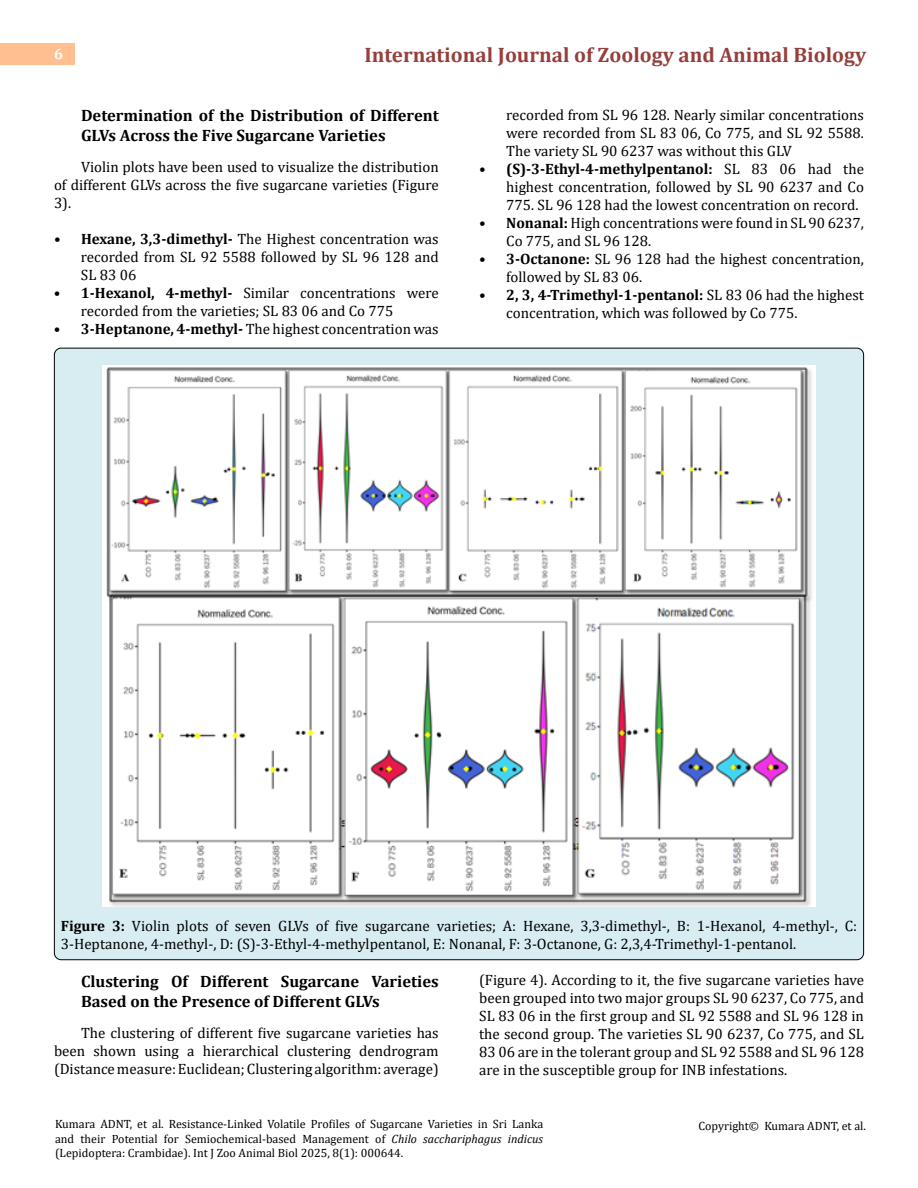
<style>
.page{position:relative;width:918px;height:1188px;background:#fff}
.page>*{position:absolute;margin:0;border:0;box-sizing:border-box;transform-origin:0 0}
.t1{font:700 21px "Cambria";color:#953f3c}
.t2{font:700 16.5px/19.8px "Cambria";color:#000}
.t3{font:15px/18px "Cambria";color:#000;text-align:justify}
.t4{font:700 15px "Cambria";color:#fff}
.t5{font:12px/14.4px "Cambria";color:#000;text-align:justify}
.s1{font-weight:700}
.s2{font-style:italic}
</style>
<div class="page">
<div style="left:0;top:43px;width:75px;height:21px;background:#ffbf91"></div>
<div style="left:54px;top:348px;width:810px;height:612px;background:#d8edf2;border-radius:7px"></div>
<img style="left:102px;top:365px;width:714px;height:541px">
<p class="t4" style="left:54px;top:44px;width:10px">6</p>
<h1 class="t1" style="left:364px;top:40px;width:503px">International Journal of Zoology and Animal Biology</h1>
<p class="t2" style="left:81px;top:105px;width:359px">Determination of the Distribution of Different<br>GLVs Across the Five Sugarcane Varieties</p>
<p class="t3" style="left:54px;top:158px;width:386px;text-indent:27px">Violin plots have been used to visualize the distribution of different GLVs across the five sugarcane varieties (Figure 3).</p>
<p class="t3" style="left:81px;top:230px;width:359px;text-indent:-27px"><span class="s1">• Hexane, 3,3-dimethyl-</span> The Highest concentration was recorded from SL 92 5588 followed by SL 96 128 and SL 83 06</p>
<p class="t3" style="left:81px;top:284px;width:359px;text-indent:-27px"><span class="s1">• 1-Hexanol, 4-methyl-</span> Similar concentrations were recorded from the varieties; SL 83 06 and Co 775</p>
<p class="t3" style="left:54px;top:320px;width:386px"><span class="s1">• 3-Heptanone, 4-methyl-</span> The highest concentration was</p>
<p class="t3" style="left:506px;top:105px;width:359px">recorded from SL 96 128. Nearly similar concentrations were recorded from SL 83 06, Co 775, and SL 92 5588.<br>The variety SL 90 6237 was without this GLV</p>
<p class="t3" style="left:506px;top:159px;width:359px;text-indent:-27px"><span class="s1">• (S)-3-Ethyl-4-methylpentanol:</span> SL 83 06 had the highest concentration, followed by SL 90 6237 and Co 775. SL 96 128 had the lowest concentration on record.</p>
<p class="t3" style="left:506px;top:213px;width:359px;text-indent:-27px"><span class="s1">• Nonanal:</span> High concentrations were found in SL 90 6237,<br>Co 775, and SL 96 128.</p>
<p class="t3" style="left:506px;top:249px;width:359px;text-indent:-27px"><span class="s1">• 3-Octanone:</span> SL 96 128 had the highest concentration, followed by SL 83 06.</p>
<p class="t3" style="left:506px;top:285px;width:359px;text-indent:-27px"><span class="s1">• 2, 3, 4-Trimethyl-1-pentanol:</span> SL 83 06 had the highest concentration, which was followed by Co 775.</p>
<p class="t3" style="left:61px;top:917px;width:798px"><span class="s1">Figure 3:</span> Violin plots of seven GLVs of five sugarcane varieties; A: Hexane, 3,3-dimethyl-, B: 1-Hexanol, 4-methyl-, C:<br>3-Heptanone, 4-methyl-, D: (S)-3-Ethyl-4-methylpentanol, E: Nonanal, F: 3-Octanone, G: 2,3,4-Trimethyl-1-pentanol.</p>
<p class="t2" style="left:81px;top:971px;width:359px">Clustering Of Different Sugarcane Varieties<br>Based on the Presence of Different GLVs</p>
<p class="t3" style="left:54px;top:1024px;width:386px;text-indent:27px">The clustering of different five sugarcane varieties has been shown using a hierarchical clustering dendrogram (Distance measure: Euclidean; Clustering algorithm: average)</p>
<p class="t3" style="left:479px;top:971px;width:386px">(Figure 4). According to it, the five sugarcane varieties have been grouped into two major groups SL 90 6237, Co 775, and SL 83 06 in the first group and SL 92 5588 and SL 96 128 in the second group. The varieties SL 90 6237, Co 775, and SL 83 06 are in the tolerant group and SL 92 5588 and SL 96 128 are in the susceptible group for INB infestations.</p>
<p class="t5" style="left:55px;top:1117px;width:490px">Kumara ADNT, et al. Resistance-Linked Volatile Profiles of Sugarcane Varieties in Sri Lanka and their Potential for Semiochemical-based Management of <span class="s2">Chilo sacchariphagus indicus </span>(Lepidoptera: Crambidae). Int J Zoo Animal Biol 2025, 8(1): 000644.</p>
<p class="t5" style="left:698px;top:1118px;width:169px">Copyright© Kumara ADNT, et al.</p>
</div>
